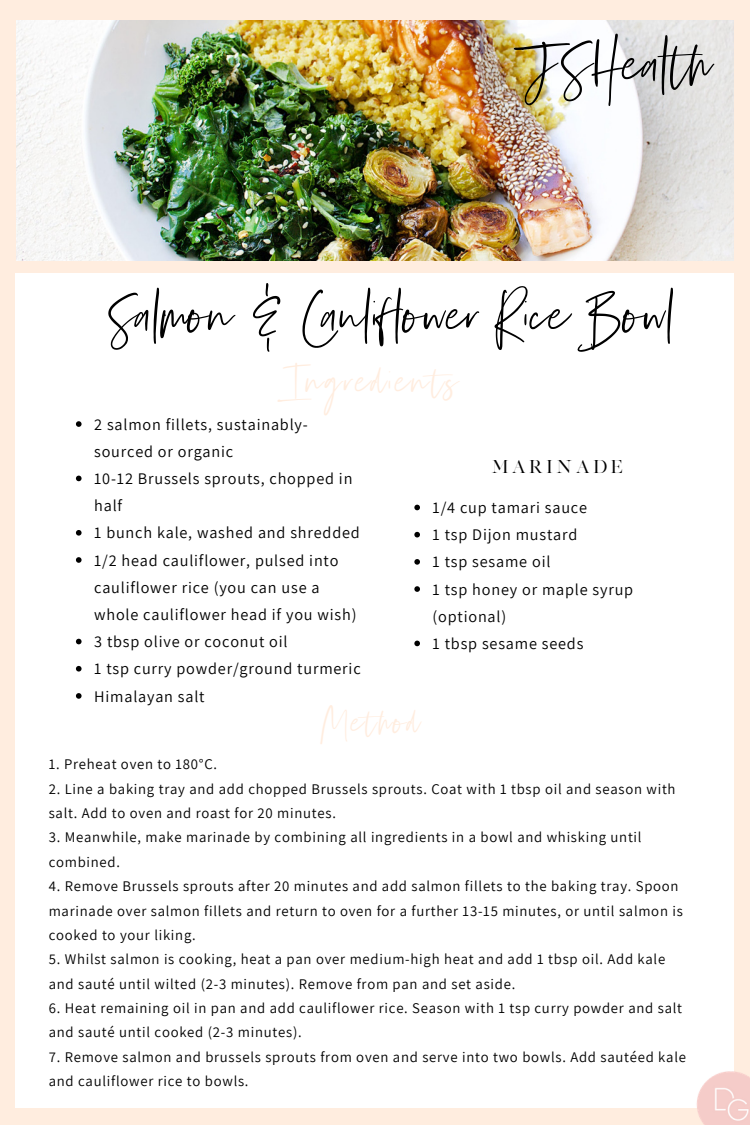
<style>
.page{position:relative;width:750px;height:1125px;background:#ffeddf}
.page>*{position:absolute;margin:0;border:0;box-sizing:border-box;transform-origin:0 0}
.t1{font:70.75px "Silver South Script Alt";color:#000}
.t2{font:66.38px "Silver South Script Alt";color:#000}
.t3{font:47.12px "Silver South Script Alt";letter-spacing:.05em;color:#ffeddf}
.t4{font:41.25px "Silver South Script Alt";letter-spacing:.05em;color:#ffeddf}
.t5{font:16.25px/27.2px "Assistant";letter-spacing:.05em;color:#000}
.t6{font:16.25px "Silver South Serif";letter-spacing:.2em;color:#000}
.t7{font:14.75px/24.4px "Assistant";letter-spacing:.05em;color:#000}
</style>
<div class="page">
<img style="left:17px;top:21px;width:716px;height:240px">
<div style="left:15px;top:274px;width:718px;height:834px;background:#fff"></div>
<svg style="left:414px;top:505px;width:6px;height:5px"></svg>
<svg style="left:414px;top:532px;width:6px;height:5px"></svg>
<svg style="left:414px;top:559px;width:6px;height:6px"></svg>
<svg style="left:414px;top:586px;width:6px;height:6px"></svg>
<svg style="left:414px;top:641px;width:6px;height:5px"></svg>
<svg style="left:76px;top:421px;width:6px;height:6px"></svg>
<svg style="left:76px;top:476px;width:6px;height:5px"></svg>
<svg style="left:76px;top:530px;width:6px;height:6px"></svg>
<svg style="left:76px;top:557px;width:6px;height:6px"></svg>
<svg style="left:76px;top:639px;width:6px;height:5px"></svg>
<svg style="left:76px;top:666px;width:6px;height:6px"></svg>
<svg style="left:76px;top:693px;width:6px;height:6px"></svg>
<img style="left:696px;top:1065px;width:54px;height:60px">
<h1 class="t1" style="left:527px;top:22px;width:187px">JSHealth</h1>
<h2 class="t2" style="left:104px;top:275px;width:574px">Salmon &amp; Cauliflower Rice Bowl</h2>
<h3 class="t3" style="left:283px;top:353px;width:178px">Ingredients</h3>
<p class="t5" style="left:94px;top:410px;width:268px">2 salmon fillets, sustainably&shy;sourced or organic<br>10-12 Brussels sprouts, chopped in half<br>1 bunch kale, washed and shredded<br>1/2 head cauliflower, pulsed into cauliflower rice (you can use a whole cauliflower head if you wish)<br>3 tbsp olive or coconut oil<br>1 tsp curry powder/ground turmeric<br>Himalayan salt</p>
<h3 class="t4" style="left:319px;top:697px;width:103px">Method</h3>
<p class="t6" style="left:491px;top:456px;width:133px">MARINADE</p>
<p class="t5" style="left:433px;top:494px;width:202px">1/4 cup tamari sauce<br>1 tsp Dijon mustard<br>1 tsp sesame oil<br>1 tsp honey or maple syrup (optional)<br>1 tbsp sesame seeds</p>
<p class="t7" style="left:49px;top:752px;width:170px">1. Preheat oven to 180°C.</p>
<p class="t7" style="left:49px;top:776px;width:628px">2. Line a baking tray and add chopped Brussels sprouts. Coat with 1 tbsp oil and season with salt. Add to oven and roast for 20 minutes.</p>
<p class="t7" style="left:49px;top:825px;width:594px">3. Meanwhile, make marinade by combining all ingredients in a bowl and whisking until combined.</p>
<p class="t7" style="left:49px;top:874px;width:636px">4. Remove Brussels sprouts after 20 minutes and add salmon fillets to the baking tray. Spoon marinade over salmon fillets and return to oven for a further 13-15 minutes, or until salmon is cooked to your liking.</p>
<p class="t7" style="left:49px;top:947px;width:618px">5. Whilst salmon is cooking, heat a pan over medium-high heat and add 1 tbsp oil. Add kale and sauté until wilted (2-3 minutes). Remove from pan and set aside.</p>
<p class="t7" style="left:49px;top:995px;width:635px">6. Heat remaining oil in pan and add cauliflower rice. Season with 1 tsp curry powder and salt and sauté until cooked (2-3 minutes).</p>
<p class="t7" style="left:49px;top:1044px;width:639px">7. Remove salmon and brussels sprouts from oven and serve into two bowls. Add sautéed kale and cauliflower rice to bowls.</p>
</div>
